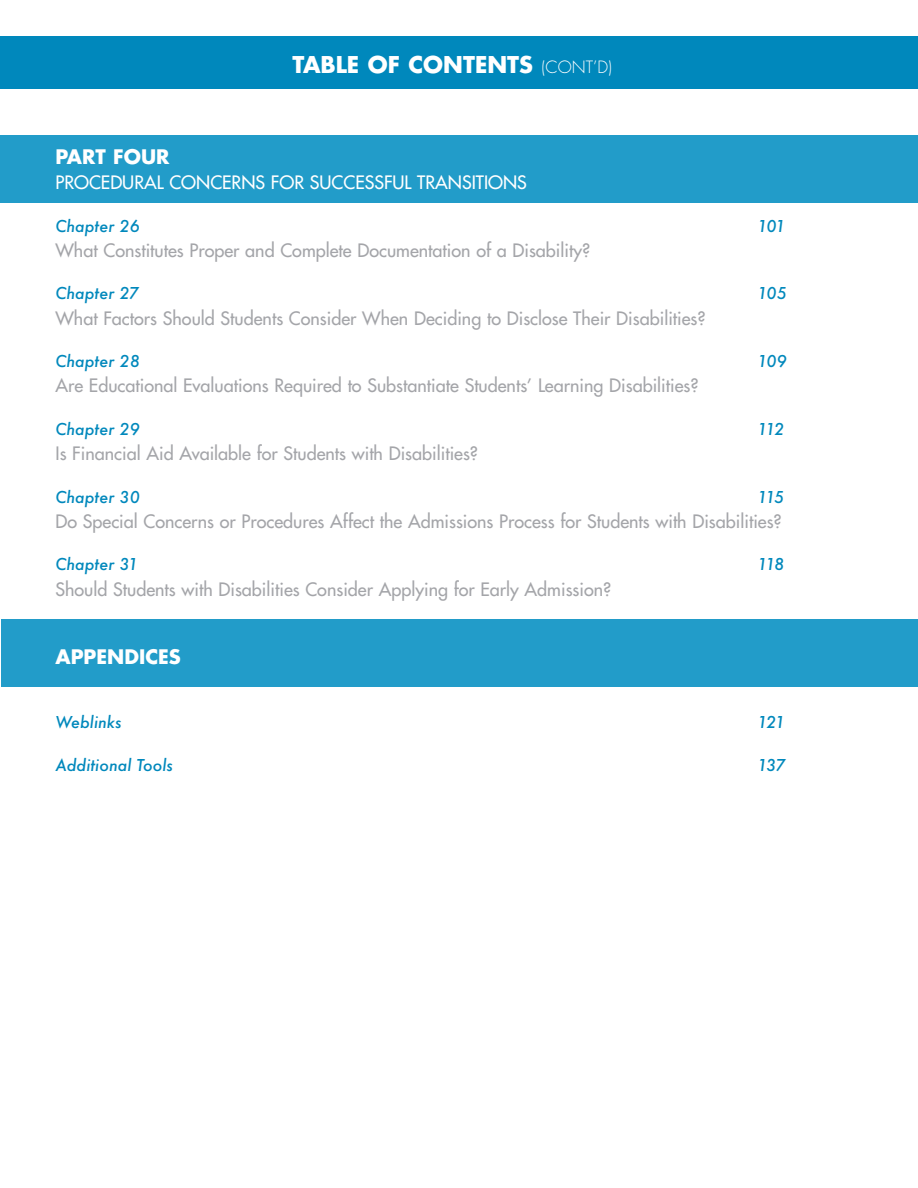
<style>
.page{position:relative;width:918px;height:1188px;background:#fff}
.page>*{position:absolute;margin:0;border:0;box-sizing:border-box;transform-origin:0 0}
.t1{font:700 22.5px "Futura";color:#fff}
.t2{font:700 19.5px "Futura";color:#fff}
.t3{font:18px "Futura";color:#a4a5a9}
.t4{font:18px "Futura T Medi Obli";color:#0088bc}
.t5{font:18px "Futura";color:#fff}
.s1{font-weight:300;font-size:16.5px}
</style>
<div class="page">
<div style="left:1px;top:620px;width:917px;height:67px;background:#229cc9"></div>
<div style="left:0;top:135px;width:918px;height:67px;background:#229cc9"></div>
<div style="left:0;top:37px;width:918px;height:52px;background:#0088bc"></div>
<p class="t1" style="left:292px;top:54px;width:321px">TABLE OF CONTENTS <span class="s1">(CONT’D)</span></p>
<p class="t2" style="left:56px;top:148px;width:115px">PART FOUR</p>
<p class="t5" style="left:56px;top:174px;width:473px">PROCEDURAL CONCERNS FOR SUCCESSFUL TRANSITIONS</p>
<p class="t4" style="left:56px;top:218px;width:86px">Chapter 26</p>
<p class="t4" style="left:758px;top:218px;width:30px">101</p>
<p class="t3" style="left:56px;top:241px;width:536px">What Constitutes Proper and Complete Documentation of a Disability?</p>
<p class="t4" style="left:56px;top:285px;width:85px">Chapter 27</p>
<p class="t4" style="left:758px;top:285px;width:31px">105</p>
<p class="t3" style="left:56px;top:309px;width:652px">What Factors Should Students Consider When Deciding to Disclose Their Disabilities?</p>
<p class="t4" style="left:56px;top:353px;width:86px">Chapter 28</p>
<p class="t4" style="left:758px;top:353px;width:31px">109</p>
<p class="t3" style="left:56px;top:377px;width:645px">Are Educational Evaluations Required to Substantiate Students’ Learning Disabilities?</p>
<p class="t4" style="left:56px;top:421px;width:86px">Chapter 29</p>
<p class="t4" style="left:758px;top:421px;width:28px">112</p>
<p class="t3" style="left:56px;top:444px;width:424px">Is Financial Aid Available for Students with Disabilities?</p>
<p class="t4" style="left:56px;top:488px;width:86px">Chapter 30</p>
<p class="t4" style="left:758px;top:488px;width:28px">115</p>
<p class="t3" style="left:56px;top:512px;width:728px">Do Special Concerns or Procedures Affect the Admissions Process for Students with Disabilities?</p>
<p class="t4" style="left:56px;top:556px;width:84px">Chapter 31</p>
<p class="t4" style="left:758px;top:556px;width:28px">118</p>
<p class="t3" style="left:56px;top:580px;width:557px">Should Students with Disabilities Consider Applying for Early Admission?</p>
<p class="t2" style="left:56px;top:648px;width:127px">APPENDICES</p>
<p class="t4" style="left:56px;top:714px;width:67px">Weblinks</p>
<p class="t4" style="left:758px;top:714px;width:29px">121</p>
<p class="t4" style="left:56px;top:757px;width:119px">Additional Tools</p>
<p class="t4" style="left:758px;top:757px;width:30px">137</p>
</div>
